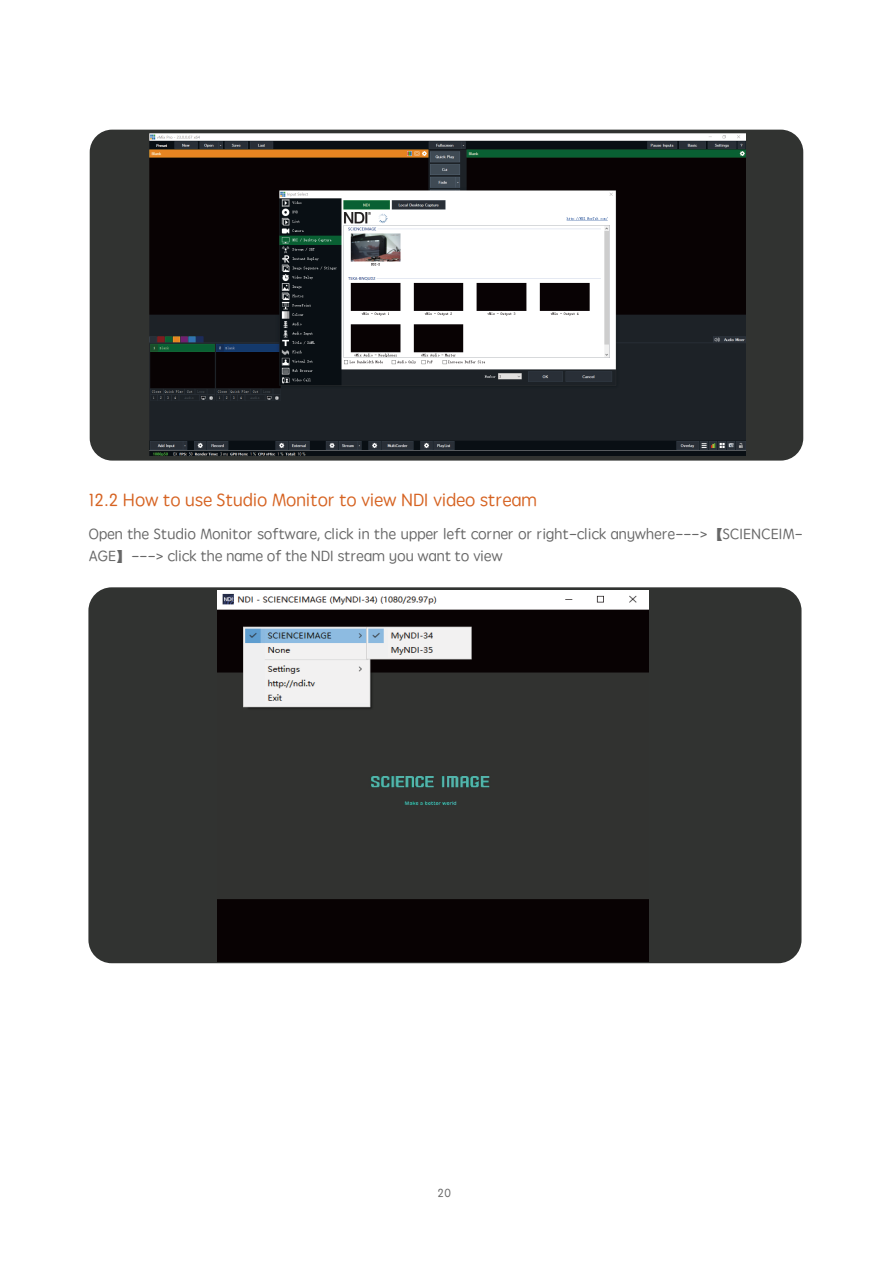
<style>
.page{position:relative;width:893px;height:1263px;background:#fff}
.page>*{position:absolute;margin:0;border:0;box-sizing:border-box;transform-origin:0 0}
.t1{font:18px "ST Yuanti TC Regular";color:#d66322}
.t2{font:15px/22.6px "ST Yuanti TC Regular";color:#676767}
.t3{font:12px "ST Yuanti TC Regular";color:#676767}
</style>
<div class="page">
<div style="left:90px;top:130px;width:713px;height:331px;background:#313331;border-radius:22px"></div>
<div style="left:88px;top:587px;width:713px;height:376px;background:#313331;border-radius:23px"></div>
<img style="left:217px;top:591px;width:432px;height:371px">
<img style="left:150px;top:134px;width:595px;height:321px">
<p class="t1" style="left:89px;top:487px;width:450px">12.2 How to use Studio Monitor to view NDI video stream</p>
<p class="t2" style="left:89px;top:522px;width:716px">Open the Studio Monitor software, click in the upper left corner or right-click anywhere---&gt;【SCIENCEIM-<br>AGE】---&gt; click the name of the NDI stream you want to view</p>
<p class="t3" style="left:438px;top:1184px;width:15px">20</p>
</div>
